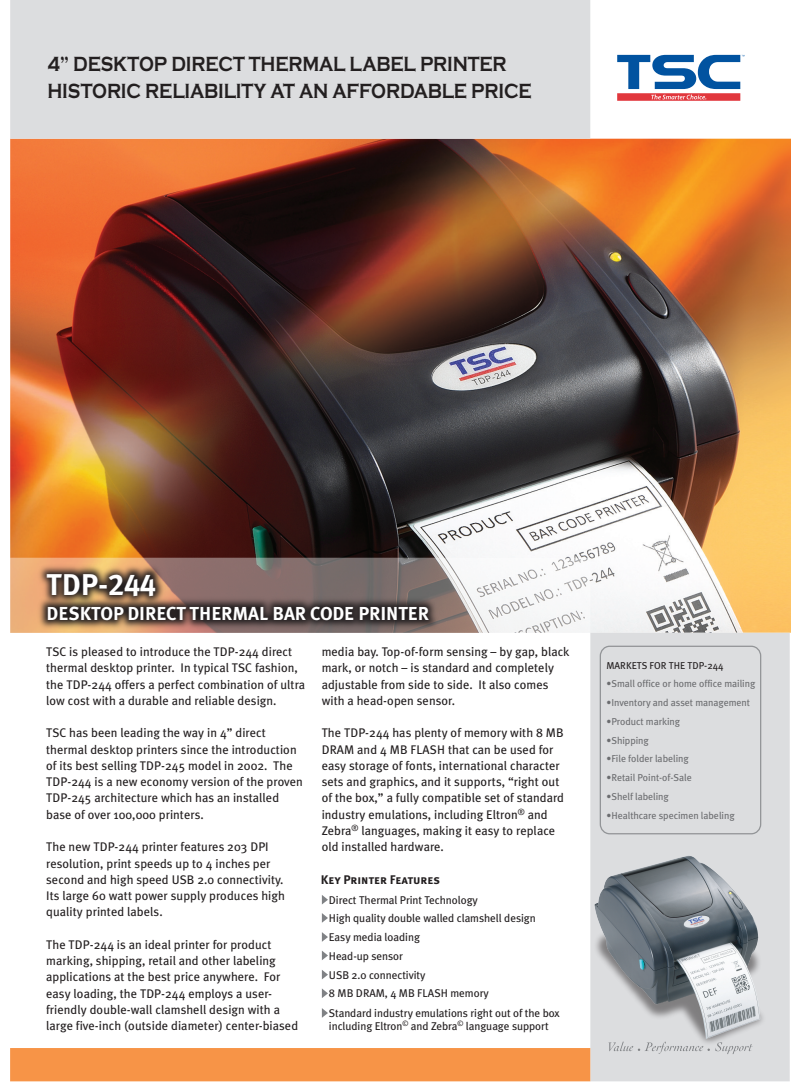
<style>
.page{position:relative;width:806px;height:1085px;background:#fff}
.page>*{position:absolute;margin:0;border:0;box-sizing:border-box;transform-origin:0 0}
.t1{font:30px "Meta Plus Bold Caps";letter-spacing:-.005em;color:#fff}
.t2{font:700 21.25px/27.5px "Copperplate T";letter-spacing:-.01em;color:#231f20;scale:.82 1}
.t3{font:18.75px "Meta Plus Bold Caps";letter-spacing:-.005em;color:#fff}
.t4{font:12.5px/16.2px "Meta Plus";letter-spacing:.005em;color:#231f20}
.t5{font:12.5px "Meta Plus Bold Caps";letter-spacing:-.005em;color:#231f20}
.t6{font:11.25px/18.8px "Meta Plus";letter-spacing:-.005em;color:#231f20}
.t7{font:10px "Meta Plus";letter-spacing:-.005em;color:#6c6d70}
.t8{font:10px "Meta Plus";letter-spacing:-.005em;color:#231f20}
</style>
<div class="page">
<img style="left:10px;top:139px;width:780px;height:493px">
<div style="left:10px;top:0;width:580px;height:139px;background:#dcdddf"></div>
<div style="left:590px;top:632px;width:199px;height:449px;background:#dcdddf"></div>
<div style="left:10px;top:1047px;width:580px;height:34px;background:#f79447"></div>
<svg style="left:475px;top:557px;width:115px;height:75px"></svg>
<svg style="left:599px;top:645px;width:162px;height:188px"></svg>
<img style="left:10px;top:523px;width:465px;height:110px">
<svg style="left:322px;top:913px;width:6px;height:9px"></svg>
<svg style="left:322px;top:895px;width:6px;height:9px"></svg>
<svg style="left:322px;top:932px;width:6px;height:9px"></svg>
<svg style="left:322px;top:951px;width:6px;height:9px"></svg>
<svg style="left:322px;top:970px;width:6px;height:9px"></svg>
<svg style="left:322px;top:988px;width:6px;height:9px"></svg>
<svg style="left:322px;top:1008px;width:6px;height:9px"></svg>
<img style="left:554px;top:868px;width:236px;height:214px">
<img style="left:593px;top:856px;width:167px;height:182px">
<svg style="left:617px;top:55px;width:127px;height:34px"></svg>
<div style="left:617px;top:93px;width:123px;height:8px;background:#e1373d"></div>
<svg style="left:651px;top:95px;width:55px;height:4px"></svg>
<h2 class="t2" style="left:47px;top:50px;width:592px">4” DESKTOP DIRECT THERMAL LABEL PRINTER<br>HISTORIC RELIABILITY AT AN AFFORDABLE PRICE</h2>
<h1 class="t1" style="left:47px;top:567px;width:111px">TDP-244</h1>
<h3 class="t3" style="left:47px;top:602px;width:384px">DESKTOP DIRECT THERMAL BAR CODE PRINTER</h3>
<p class="t4" style="left:46px;top:643px;width:260px">TSC is pleased to introduce the TDP-244 direct thermal desktop printer. In typical TSC fashion, the TDP-244 offers a perfect combination of ultra low cost with a durable and reliable design.</p>
<p class="t4" style="left:46px;top:724px;width:258px">TSC has been leading the way in 4” direct thermal desktop printers since the introduction of its best selling TDP-245 model in 2002. The TDP-244 is a new economy version of the proven TDP-245 architecture which has an installed base of over 100,000 printers.</p>
<p class="t4" style="left:46px;top:838px;width:240px">The new TDP-244 printer features 203 DPI resolution, print speeds up to 4 inches per second and high speed USB 2.0 connectivity.<br>Its large 60 watt power supply produces high quality printed labels.</p>
<p class="t4" style="left:46px;top:936px;width:253px">The TDP-244 is an ideal printer for product marking, shipping, retail and other labeling applications at the best price anywhere. For easy loading, the TDP-244 employs a user&shy;friendly double-wall clamshell design with a large five-inch (outside diameter) center-biased</p>
<p class="t4" style="left:321px;top:643px;width:249px">media bay. Top-of-form sensing – by gap, black mark, or notch – is standard and completely adjustable from side to side. It also comes with a head-open sensor.</p>
<p class="t4" style="left:321px;top:724px;width:244px">The TDP-244 has plenty of memory with 8 MB DRAM and 4 MB FLASH that can be used for easy storage of fonts, international character sets and graphics, and it supports, “right out of the box,” a fully compatible set of standard industry emulations, including Eltron<sup>®</sup> and Zebra<sup>®</sup> languages, making it easy to replace old installed hardware.</p>
<p class="t5" style="left:321px;top:872px;width:121px">Key Printer Features</p>
<p class="t6" style="left:329px;top:890px;width:208px">Direct Thermal Print Technology<br>High quality double walled clamshell design<br>Easy media loading<br>Head-up sensor<br>USB 2.0 connectivity<br>8 MB DRAM, 4 MB FLASH memory</p>
<p class="t6" style="left:329px;top:1007px;width:232px;line-height:12.5px">Standard industry emulations right out of the box including Eltron<sup>©</sup> and Zebra<sup>©</sup> language support</p>
<p class="t8" style="left:606px;top:659px;width:118px">MARKETS FOR THE TDP-244</p>
<p class="t7" style="left:606px;top:678px;width:150px">•Small office or home office mailing</p>
<p class="t7" style="left:606px;top:696px;width:145px">•Inventory and asset management</p>
<p class="t7" style="left:606px;top:715px;width:75px">•Product marking</p>
<p class="t7" style="left:606px;top:734px;width:44px">•Shipping</p>
<p class="t7" style="left:606px;top:753px;width:84px">•File folder labeling</p>
<p class="t7" style="left:606px;top:771px;width:87px">•Retail Point-of-Sale</p>
<p class="t7" style="left:606px;top:790px;width:64px">•Shelf labeling</p>
<p class="t7" style="left:606px;top:809px;width:130px">•Healthcare specimen labeling</p>
</div>
